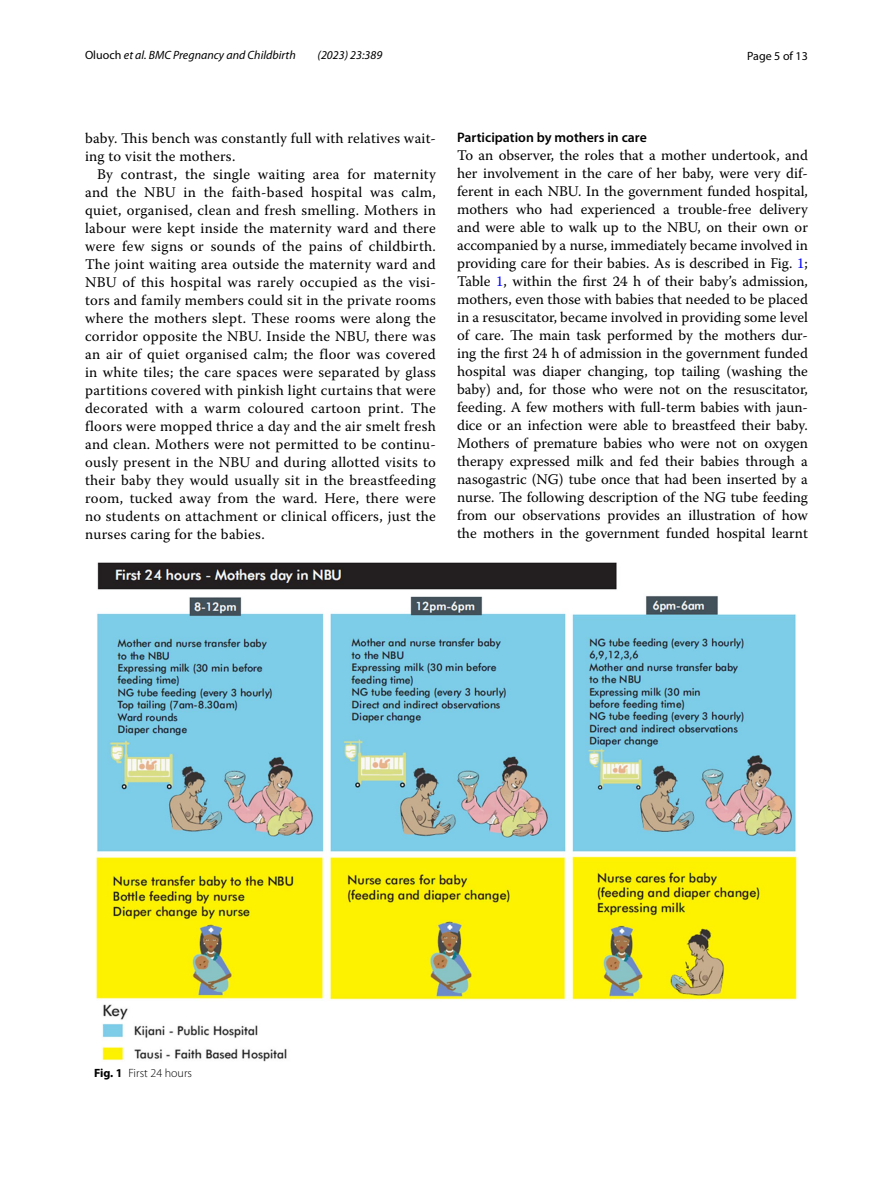
<style>
.page{position:relative;width:893px;height:1187px;background:#fff}
.page>*{position:absolute;margin:0;border:0;box-sizing:border-box;transform-origin:0 0}
.t1{font:14.7px/18px "Warnock Pro";letter-spacing:.015em;color:#000;text-align:justify}
.t2{font:600 13.8px "Myriad Pro";color:#000}
.t3{font:italic 12px "Myriad Pro";color:#000}
.t4{font:300 12px "Myriad Pro";color:#000}
.t5{font:12px "Myriad Pro";color:#000}
.s1{font-style:normal}
.s2{color:#00f}
.s3{font-weight:700}
</style>
<div class="page">
<img style="left:96px;top:562px;width:701px;height:499px">
<p class="t3" style="left:85px;top:48px;width:212px"><span class="s1">Oluoch</span> et al. BMC Pregnancy and Childbirth</p>
<p class="t3" style="left:318px;top:48px;width:66px">(2023) 23:389</p>
<p class="t5" style="left:747px;top:48px;width:62px">Page 5 of 13</p>
<p class="t1" style="left:85px;top:128px;width:352px">baby. This bench was constantly full with relatives wait&shy;ing to visit the mothers.</p>
<p class="t1" style="left:85px;top:164px;width:352px;text-indent:12px">By contrast, the single waiting area for maternity and the NBU in the faith-based hospital was calm, quiet, organised, clean and fresh smelling. Mothers in labour were kept inside the maternity ward and there were few signs or sounds of the pains of childbirth.<br>The joint waiting area outside the maternity ward and NBU of this hospital was rarely occupied as the visi&shy;tors and family members could sit in the private rooms where the mothers slept. These rooms were along the corridor opposite the NBU. Inside the NBU, there was an air of quiet organised calm; the floor was covered in white tiles; the care spaces were separated by glass partitions covered with pinkish light curtains that were decorated with a warm coloured cartoon print. The floors were mopped thrice a day and the air smelt fresh and clean. Mothers were not permitted to be continu&shy;ously present in the NBU and during allotted visits to their baby they would usually sit in the breastfeeding room, tucked away from the ward. Here, there were no students on attachment or clinical officers, just the nurses caring for the babies.</p>
<p class="t2" style="left:457px;top:129px;width:191px">Participation by mothers in care</p>
<p class="t1" style="left:457px;top:146px;width:352px">To an observer, the roles that a mother undertook, and her involvement in the care of her baby, were very dif&shy;ferent in each NBU. In the government funded hospital, mothers who had experienced a trouble-free delivery and were able to walk up to the NBU, on their own or accompanied by a nurse, immediately became involved in providing care for their babies. As is described in Fig. <span class="s2">1</span>; Table <span class="s2">1</span>, within the first 24 h of their baby’s admission, mothers, even those with babies that needed to be placed in a resuscitator, became involved in providing some level of care. The main task performed by the mothers dur&shy;ing the first 24 h of admission in the government funded hospital was diaper changing, top tailing (washing the baby) and, for those who were not on the resuscitator, feeding. A few mothers with full-term babies with jaun&shy;dice or an infection were able to breastfeed their baby.<br>Mothers of premature babies who were not on oxygen therapy expressed milk and fed their babies through a nasogastric (NG) tube once that had been inserted by a nurse. The following description of the NG tube feeding from our observations provides an illustration of how the mothers in the government funded hospital learnt</p>
<p class="t4" style="left:94px;top:1066px;width:99px"><span class="s3">Fig. 1</span> First 24 hours</p>
</div>
